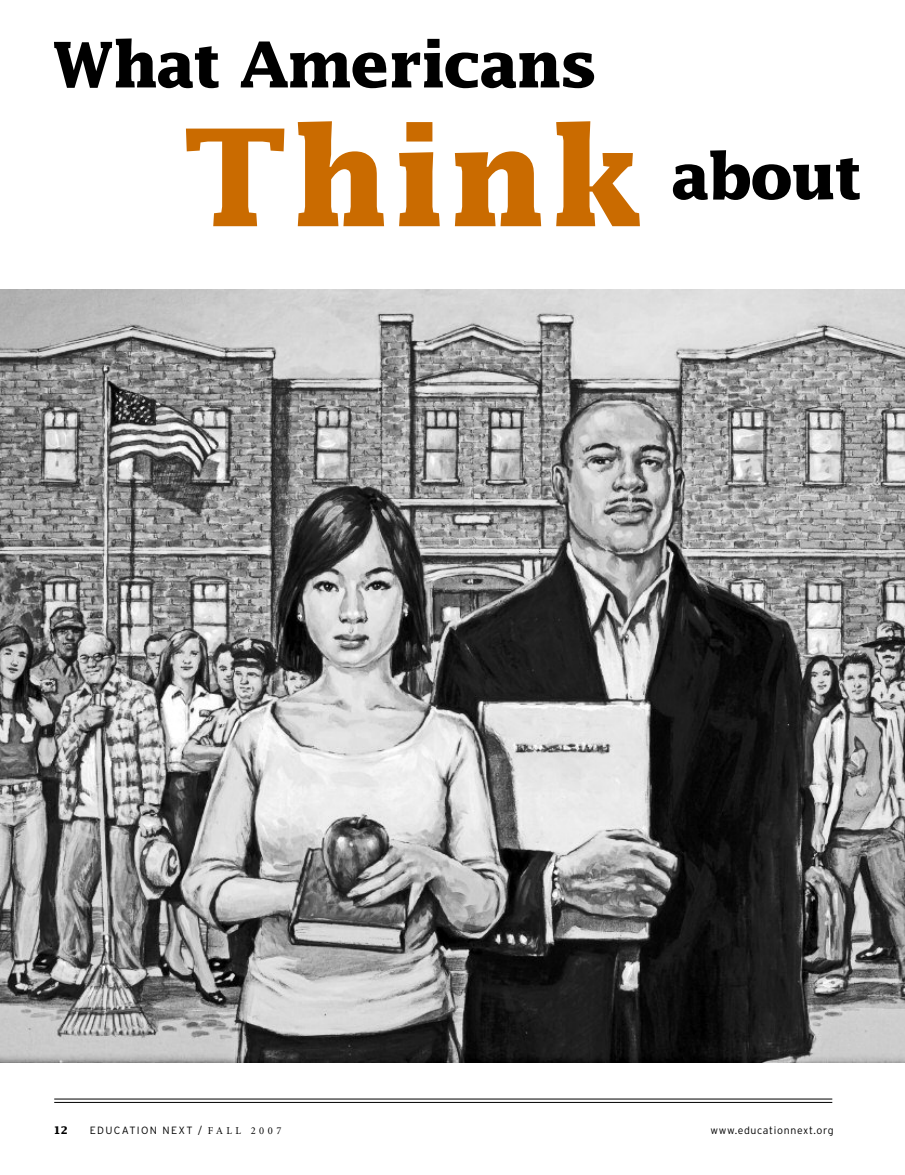
<style>
.page{position:relative;width:905px;height:1175px;background:#fff}
.page>*{position:absolute;margin:0;border:0;box-sizing:border-box;transform-origin:0 0}
.t1{font:700 135px "Lucida";letter-spacing:.025em;color:#ca6b00}
.t2{font:700 63px "Lucida";letter-spacing:-.035em;color:#000}
.t3{font:300 10.5px "Interstate";letter-spacing:.13em;color:#000}
.t4{font:300 10.5px "Interstate";letter-spacing:.065em;color:#000}
.t5{font:700 10.5px "Lucida";color:#000}
.s1{font-family:"Minion";font-weight:400}
</style>
<div class="page">
<img style="left:0;top:289px;width:904px;height:773px">
<hr style="left:54px;top:1102px;width:778px;height:1px;background:#000">
<hr style="left:54px;top:1098px;width:778px;height:1px;background:#000">
<h2 class="t2" style="left:52px;top:29px;width:547px">What Americans</h2>
<h1 class="t1" style="left:183px;top:101px;width:681px">Think <sup>about</sup></h1>
<p class="t5" style="left:54px;top:1124px;width:16px">12</p>
<p class="t3" style="left:90px;top:1124px;width:193px">EDUCATION NEXT / <span class="s1">F A L L 2 0 0 7</span></p>
<p class="t4" style="left:710px;top:1124px;width:125px">www.educationnext.org</p>
</div>
